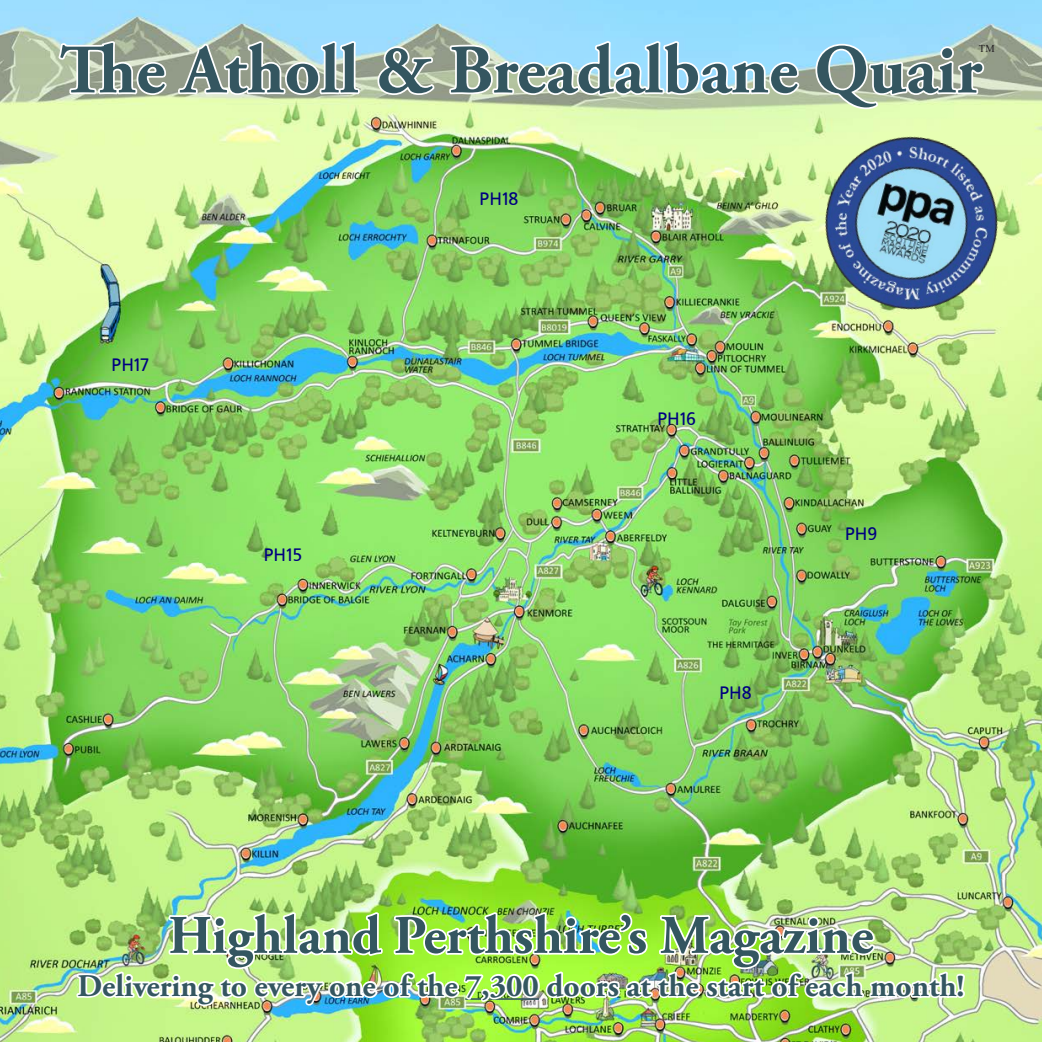
<style>
.page{position:relative;width:1042px;height:1042px;background:#fff}
.page>*{position:absolute;margin:0;border:0;box-sizing:border-box;transform-origin:0 0}
.t1{font:700 69.12px "Adobe Garamond Pro";color:#345660}
.t2{font:700 54.25px "Adobe Garamond Pro";color:#345660}
.t3{font:700 31.5px "Adobe Garamond Pro";color:#345660}
.t4{font:17.5px "Big Reed";color:#000080}
.t5{font:10.5px "Times New Roman";color:#231f20}
</style>
<div class="page">
<img style="left:0;top:0;width:1042px;height:1042px">
<svg style="left:57px;top:39px;width:111px;height:58px"></svg>
<svg style="left:176px;top:39px;width:183px;height:58px"></svg>
<svg style="left:376px;top:45px;width:60px;height:52px"></svg>
<svg style="left:447px;top:0;width:354px;height:97px"></svg>
<svg style="left:814px;top:0;width:172px;height:95px"></svg>
<img style="left:74px;top:721px;width:892px;height:287px">
<img style="left:782px;top:95px;width:260px;height:257px">
<p class="t1" style="left:60px;top:30px;width:924px">The Atholl &amp; Breadalbane Quair</p>
<p class="t5" style="left:979px;top:41px;width:17px">TM</p>
<p class="t4" style="left:112px;top:356px;width:39px">PH17</p>
<p class="t4" style="left:264px;top:546px;width:40px">PH15</p>
<p class="t4" style="left:480px;top:191px;width:40px">PH18</p>
<p class="t4" style="left:657px;top:411px;width:40px">PH16</p>
<p class="t4" style="left:719px;top:685px;width:34px">PH8</p>
<p class="t4" style="left:845px;top:526px;width:34px">PH9</p>
<p class="t2" style="left:168px;top:904px;width:706px">Highland Perthshire’s Magazine</p>
<p class="t3" style="left:77px;top:967px;width:889px">Delivering to every one of the 7,300 doors at the start of each month!</p>
</div>
